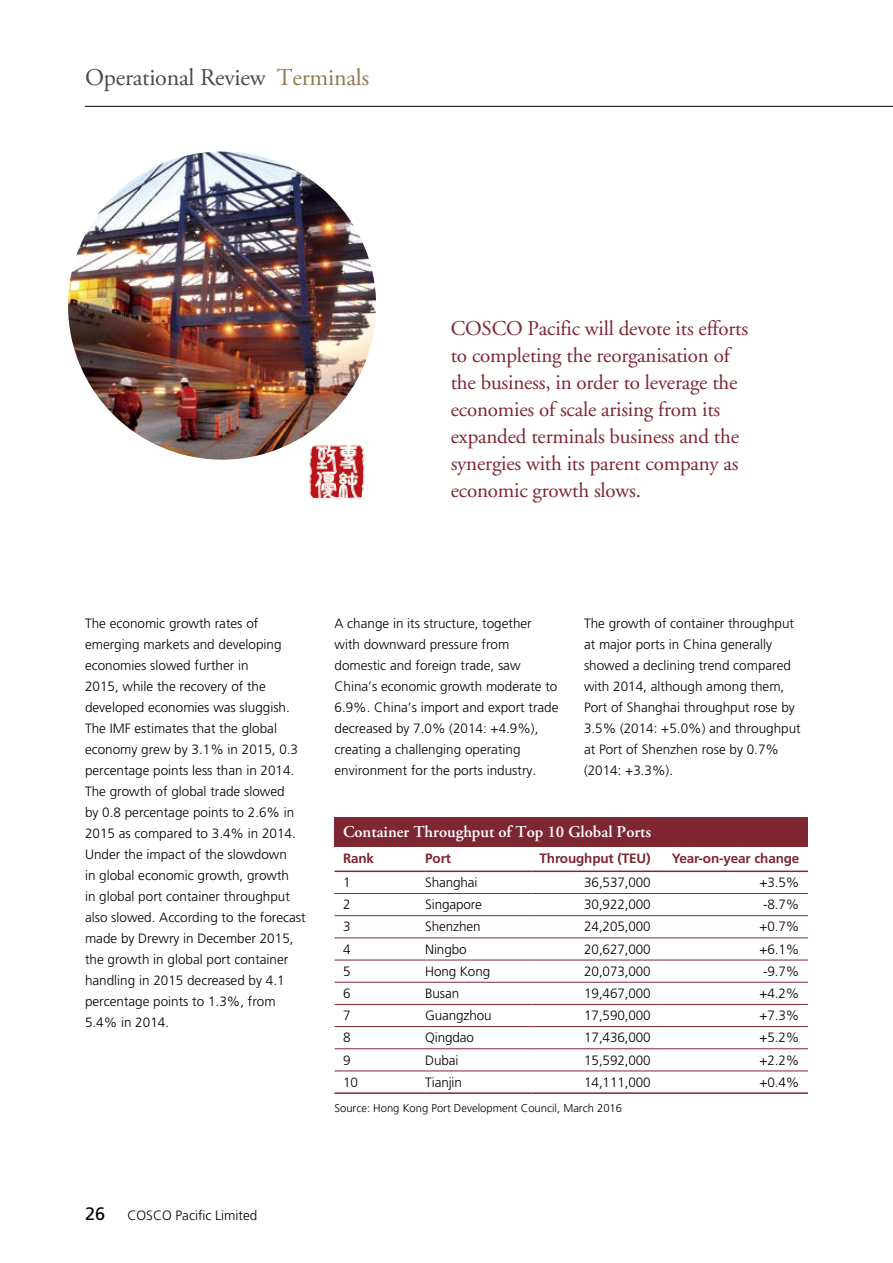
<style>
.page{position:relative;width:893px;height:1263px;background:#fff}
.page>*{position:absolute;margin:0;border:0;box-sizing:border-box;transform-origin:0 0}
.t1{font:24px "Adobe Garamond Pro";letter-spacing:-.01em;color:#4c4948}
.t2{font:21px/27px "Adobe Garamond";letter-spacing:-.01em;color:#7e2631}
.t3{font:18px "Frutiger";color:#000}
.t4{font:600 16.5px "Adobe Garamond Pro";color:#fff}
.t5{font:300 13.5px/21px "Frutiger";color:#000}
.t6{font:700 13.5px "Frutiger";letter-spacing:-.01em;color:#7e2631}
.t7{font:300 11.25px "Frutiger";color:#000}
.s1{color:#947854}
</style>
<div class="page">
<img style="left:68px;top:152px;width:308px;height:308px;border-radius:154px">
<img style="left:309px;top:445px;width:56px;height:54px">
<div style="left:334px;top:817px;width:474px;height:30px;background:#7e2631"></div>
<hr style="left:334px;top:893px;width:91px;height:1px;background:#7e2631">
<hr style="left:425px;top:893px;width:106px;height:1px;background:#7e2631">
<hr style="left:531px;top:893px;width:128px;height:1px;background:#7e2631">
<hr style="left:659px;top:893px;width:149px;height:1px;background:#7e2631">
<hr style="left:334px;top:915px;width:91px;height:1px;background:#7e2631">
<hr style="left:425px;top:915px;width:106px;height:1px;background:#7e2631">
<hr style="left:531px;top:915px;width:128px;height:1px;background:#7e2631">
<hr style="left:659px;top:915px;width:149px;height:1px;background:#7e2631">
<hr style="left:334px;top:937px;width:91px;height:1px;background:#7e2631">
<hr style="left:425px;top:937px;width:106px;height:1px;background:#7e2631">
<hr style="left:531px;top:937px;width:128px;height:1px;background:#7e2631">
<hr style="left:659px;top:937px;width:149px;height:1px;background:#7e2631">
<hr style="left:334px;top:960px;width:91px;height:1px;background:#7e2631">
<hr style="left:425px;top:960px;width:106px;height:1px;background:#7e2631">
<hr style="left:531px;top:960px;width:128px;height:1px;background:#7e2631">
<hr style="left:659px;top:960px;width:149px;height:1px;background:#7e2631">
<hr style="left:334px;top:982px;width:91px;height:1px;background:#7e2631">
<hr style="left:425px;top:982px;width:106px;height:1px;background:#7e2631">
<hr style="left:531px;top:982px;width:128px;height:1px;background:#7e2631">
<hr style="left:659px;top:982px;width:149px;height:1px;background:#7e2631">
<hr style="left:334px;top:1004px;width:91px;height:1px;background:#7e2631">
<hr style="left:425px;top:1004px;width:106px;height:1px;background:#7e2631">
<hr style="left:531px;top:1004px;width:128px;height:1px;background:#7e2631">
<hr style="left:659px;top:1004px;width:149px;height:1px;background:#7e2631">
<hr style="left:334px;top:1026px;width:91px;height:1px;background:#7e2631">
<hr style="left:425px;top:1026px;width:106px;height:1px;background:#7e2631">
<hr style="left:531px;top:1026px;width:128px;height:1px;background:#7e2631">
<hr style="left:659px;top:1026px;width:149px;height:1px;background:#7e2631">
<hr style="left:334px;top:1048px;width:91px;height:1px;background:#7e2631">
<hr style="left:425px;top:1048px;width:106px;height:1px;background:#7e2631">
<hr style="left:531px;top:1048px;width:128px;height:1px;background:#7e2631">
<hr style="left:659px;top:1048px;width:149px;height:1px;background:#7e2631">
<hr style="left:334px;top:1071px;width:91px;height:1px;background:#7e2631">
<hr style="left:425px;top:1071px;width:106px;height:1px;background:#7e2631">
<hr style="left:531px;top:1071px;width:128px;height:1px;background:#7e2631">
<hr style="left:659px;top:1071px;width:149px;height:1px;background:#7e2631">
<hr style="left:334px;top:1092px;width:91px;height:2px;background:#7e2631">
<hr style="left:425px;top:1092px;width:106px;height:2px;background:#7e2631">
<hr style="left:531px;top:1092px;width:128px;height:2px;background:#7e2631">
<hr style="left:659px;top:1092px;width:149px;height:2px;background:#7e2631">
<hr style="left:334px;top:870px;width:91px;height:2px;background:#7e2631">
<hr style="left:425px;top:870px;width:106px;height:2px;background:#7e2631">
<hr style="left:531px;top:870px;width:128px;height:2px;background:#7e2631">
<hr style="left:659px;top:870px;width:149px;height:2px;background:#7e2631">
<hr style="left:85px;top:106px;width:808px;height:1px;background:#000">
<h1 class="t1" style="left:85px;top:63px;width:286px">Operational Review <span class="s1">Terminals</span></h1>
<p class="t2" style="left:451px;top:315px;width:299px">COSCO Pacific will devote its efforts to completing the reorganisation of the business, in order to leverage the economies of scale arising from its expanded terminals business and the synergies with its parent company as economic growth slows.</p>
<p class="t5" style="left:85px;top:613px;width:222px">The economic growth rates of emerging markets and developing economies slowed further in<br>2015, while the recovery of the developed economies was sluggish.<br>The IMF estimates that the global economy grew by 3.1% in 2015, 0.3 percentage points less than in 2014.<br>The growth of global trade slowed<br>by 0.8 percentage points to 2.6% in<br>2015 as compared to 3.4% in 2014.<br>Under the impact of the slowdown<br>in global economic growth, growth<br>in global port container throughput also slowed. According to the forecast made by Drewry in December 2015, the growth in global port container handling in 2015 decreased by 4.1 percentage points to 1.3%, from<br>5.4% in 2014.</p>
<p class="t5" style="left:334px;top:613px;width:225px">A change in its structure, together with downward pressure from domestic and foreign trade, saw China’s economic growth moderate to 6.9%. China’s import and export trade decreased by 7.0% (2014: +4.9%), creating a challenging operating environment for the ports industry.</p>
<p class="t5" style="left:584px;top:613px;width:218px">The growth of container throughput at major ports in China generally showed a declining trend compared with 2014, although among them,<br>Port of Shanghai throughput rose by<br>3.5% (2014: +5.0%) and throughput at Port of Shenzhen rose by 0.7% (2014: +3.3%).</p>
<p class="t4" style="left:343px;top:822px;width:310px">Container Throughput of Top 10 Global Ports</p>
<p class="t6" style="left:343px;top:850px;width:33px">Rank</p>
<p class="t6" style="left:425px;top:850px;width:27px">Port</p>
<p class="t6" style="left:540px;top:850px;width:112px">Throughput (TEU)</p>
<p class="t6" style="left:672px;top:850px;width:129px">Year-on-year change</p>
<p class="t5" style="left:343px;top:872px;width:9px">1</p>
<p class="t5" style="left:425px;top:872px;width:54px">Shanghai</p>
<p class="t5" style="left:584px;top:872px;width:68px">36,537,000</p>
<p class="t5" style="left:760px;top:872px;width:41px">+3.5%</p>
<p class="t5" style="left:343px;top:894px;width:9px">2</p>
<p class="t5" style="left:425px;top:894px;width:58px">Singapore</p>
<p class="t5" style="left:584px;top:894px;width:68px">30,922,000</p>
<p class="t5" style="left:763px;top:894px;width:38px">-8.7%</p>
<p class="t5" style="left:343px;top:916px;width:9px">3</p>
<p class="t5" style="left:425px;top:916px;width:57px">Shenzhen</p>
<p class="t5" style="left:584px;top:916px;width:68px">24,205,000</p>
<p class="t5" style="left:760px;top:916px;width:41px">+0.7%</p>
<p class="t5" style="left:343px;top:939px;width:9px">4</p>
<p class="t5" style="left:425px;top:939px;width:43px">Ningbo</p>
<p class="t5" style="left:584px;top:939px;width:68px">20,627,000</p>
<p class="t5" style="left:760px;top:939px;width:41px">+6.1%</p>
<p class="t5" style="left:343px;top:961px;width:9px">5</p>
<p class="t5" style="left:425px;top:961px;width:66px">Hong Kong</p>
<p class="t5" style="left:584px;top:961px;width:68px">20,073,000</p>
<p class="t5" style="left:763px;top:961px;width:38px">-9.7%</p>
<p class="t5" style="left:343px;top:983px;width:9px">6</p>
<p class="t5" style="left:425px;top:983px;width:35px">Busan</p>
<p class="t5" style="left:584px;top:983px;width:68px">19,467,000</p>
<p class="t5" style="left:760px;top:983px;width:41px">+4.2%</p>
<p class="t5" style="left:343px;top:1005px;width:9px">7</p>
<p class="t5" style="left:425px;top:1005px;width:68px">Guangzhou</p>
<p class="t5" style="left:584px;top:1005px;width:68px">17,590,000</p>
<p class="t5" style="left:760px;top:1005px;width:41px">+7.3%</p>
<p class="t5" style="left:343px;top:1027px;width:9px">8</p>
<p class="t5" style="left:425px;top:1027px;width:50px">Qingdao</p>
<p class="t5" style="left:584px;top:1027px;width:68px">17,436,000</p>
<p class="t5" style="left:760px;top:1027px;width:41px">+5.2%</p>
<p class="t5" style="left:343px;top:1049px;width:9px">9</p>
<p class="t5" style="left:425px;top:1049px;width:35px">Dubai</p>
<p class="t5" style="left:584px;top:1049px;width:68px">15,592,000</p>
<p class="t5" style="left:760px;top:1049px;width:41px">+2.2%</p>
<p class="t5" style="left:343px;top:1072px;width:16px">10</p>
<p class="t5" style="left:425px;top:1072px;width:38px">Tianjin</p>
<p class="t5" style="left:584px;top:1072px;width:68px">14,111,000</p>
<p class="t5" style="left:760px;top:1072px;width:41px">+0.4%</p>
<p class="t7" style="left:334px;top:1101px;width:289px">Source: Hong Kong Port Development Council, March 2016</p>
<h3 class="t3" style="left:85px;top:1203px;width:22px">26</h3>
<p class="t5" style="left:128px;top:1205px;width:131px">COSCO Pacific Limited</p>
</div>
